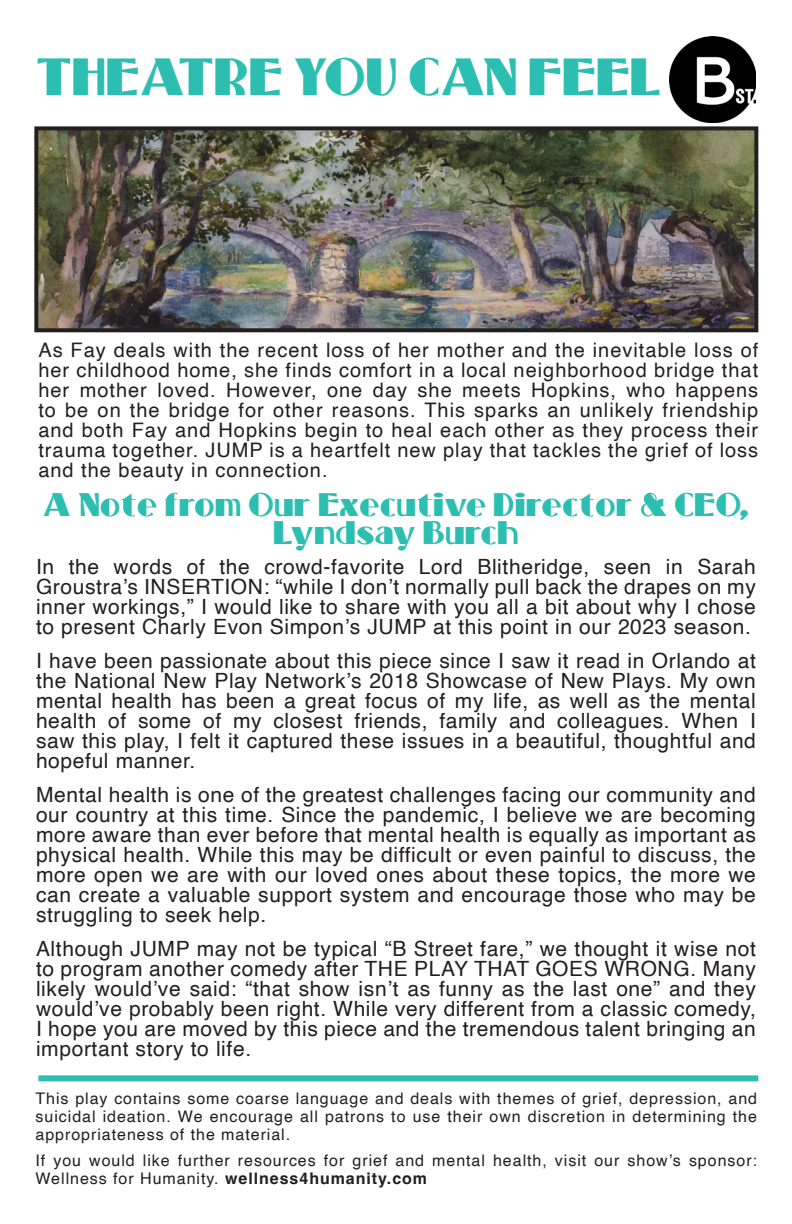
<style>
.page{position:relative;width:792px;height:1224px;background:#fff}
.page>*{position:absolute;margin:0;border:0;box-sizing:border-box;transform-origin:0 0}
.t1{font:48px "Standing Room Only NF";color:#2cbeb0}
.t2{font:30px/28px "Standing Room Only NF";color:#2cbeb0;text-align:center}
.t3{font:21px/20px "Helvetica";letter-spacing:.03em;color:#231f20;text-align:justify}
.t4{font:20px/20px "Helvetica";letter-spacing:.05em;color:#231f20;text-align:justify}
.t5{font:16px/18px "Helvetica";letter-spacing:.06em;color:#231f20;text-align:justify}
.s1{font-weight:700}
</style>
<div class="page">
<img style="left:670px;top:36px;width:86px;height:86px">
<img style="left:39px;top:131px;width:714px;height:196px">
<div style="left:34px;top:126px;width:724px;height:206px;border:4px solid #231f20"></div>
<div style="left:38px;top:1075px;width:720px;height:6px;background:#2cbeb0"></div>
<p class="t1" style="left:36px;top:50px;width:627px">THEATRE YOU CAN FEEL</p>
<p class="t4" style="left:38px;top:341px;width:721px">As Fay deals with the recent loss of her mother and the inevitable loss of her childhood home, she finds comfort in a local neighborhood bridge that her mother loved. However, one day she meets Hopkins, who happens to be on the bridge for other reasons. This sparks an unlikely friendship and both Fay and Hopkins begin to heal each other as they process their trauma together. JUMP is a heartfelt new play that tackles the grief of loss and the beauty in connection.</p>
<p class="t2" style="left:43px;top:492px;width:708px">A Note from Our Executive Director &amp; CEO,<br>Lyndsay Burch</p>
<p class="t3" style="left:36px;top:557px;width:721px">In the words of the crowd-favorite Lord Blitheridge, seen in Sarah Groustra’s INSERTION: “while I don’t normally pull back the drapes on my inner workings,” I would like to share with you all a bit about why I chose to present Charly Evon Simpon’s JUMP at this point in our 2023 season.</p>
<p class="t3" style="left:36px;top:651px;width:721px">I have been passionate about this piece since I saw it read in Orlando at the National New Play Network’s 2018 Showcase of New Plays. My own mental health has been a great focus of my life, as well as the mental health of some of my closest friends, family and colleagues. When I saw this play, I felt it captured these issues in a beautiful, thoughtful and hopeful manner.</p>
<p class="t3" style="left:36px;top:785px;width:721px">Mental health is one of the greatest challenges facing our community and our country at this time. Since the pandemic, I believe we are becoming more aware than ever before that mental health is equally as important as physical health. While this may be difficult or even painful to discuss, the more open we are with our loved ones about these topics, the more we can create a valuable support system and encourage those who may be struggling to seek help.</p>
<p class="t3" style="left:36px;top:939px;width:721px">Although JUMP may not be typical “B Street fare,” we thought it wise not to program another comedy after THE PLAY THAT GOES WRONG. Many likely would’ve said: “that show isn’t as funny as the last one” and they would’ve probably been right. While very different from a classic comedy, I hope you are moved by this piece and the tremendous talent bringing an important story to life.</p>
<p class="t5" style="left:36px;top:1089px;width:723px">This play contains some coarse language and deals with themes of grief, depression, and suicidal ideation. We encourage all patrons to use their own discretion in determining the appropriateness of the material.</p>
<p class="t5" style="left:36px;top:1151px;width:723px">If you would like further resources for grief and mental health, visit our show’s sponsor:<br>Wellness for Humanity. <span class="s1">wellness4humanity.com</span></p>
</div>
